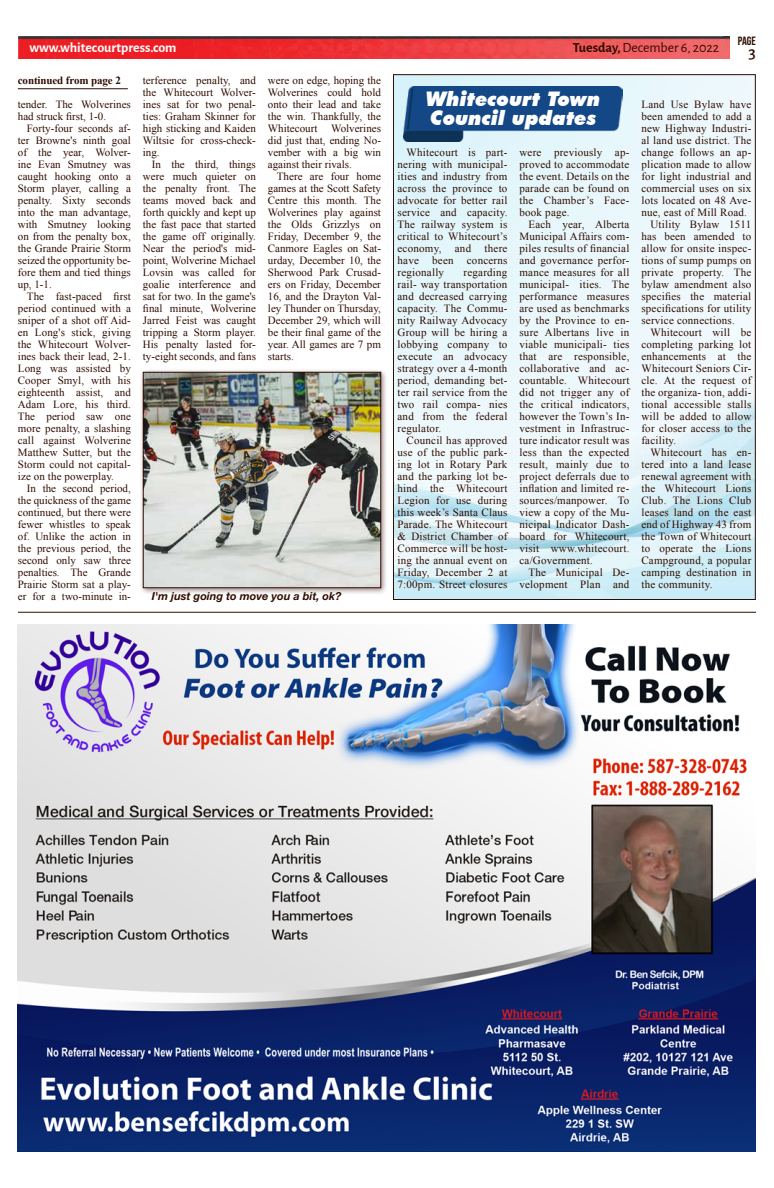
<style>
.page{position:relative;width:774px;height:1188px;background:#fff}
.page>*{position:absolute;margin:0;border:0;box-sizing:border-box;transform-origin:0 0}
.t1{font:italic 900 20.1px/19px "Futura BT";color:#fff}
.t2{font:500 17.5px "Alegreya Sans";color:#2f0d00}
.t3{font:700 14px "Alegreya Sans";color:#fff}
.t4{font:14px "Alegreya Sans";color:#2f0d00}
.t5{font:12px "Bebas Neue";color:#2f0d00}
.t6{font:11px/12px "Times New Roman";letter-spacing:.02em;color:#2f0d00;text-align:justify}
.t7{font:11px/12px "Times New Roman";color:#2f0d00}
.t8{font:italic 700 11px "Helvetica Neue LT Pro";color:#2f0d00}
.t9{font:700 11px "Times New Roman";letter-spacing:-.01em;color:#2f0d00}
.s1{font-weight:700}
</style>
<div class="page">
<img style="left:18px;top:36px;width:712px;height:23px">
<img style="left:395px;top:76px;width:359px;height:522px">
<img style="left:403px;top:86px;width:219px;height:56px">
<img style="left:18px;top:624px;width:738px;height:528px">
<hr style="left:18px;top:612px;width:738px;height:1px;background:#2f0d00">
<div style="left:139px;top:368px;width:249px;height:227px;background:#2f0d00;opacity:.5"></div>
<img style="left:145px;top:374px;width:234px;height:212px">
<div style="left:143px;top:372px;width:238px;height:216px;border:1px solid #2f0d00"></div>
<hr style="left:18px;top:88px;width:110px;height:1px;background:#2f0d00">
<p class="t3" style="left:29px;top:37px;width:149px">www.whitecourtpress.com</p>
<p class="t4" style="left:573px;top:38px;width:148px"><span class="s1">Tuesday,</span> December 6, 2022</p>
<p class="t5" style="left:738px;top:34px;width:20px">PAGE</p>
<h2 class="t2" style="left:748px;top:40px;width:9px">3</h2>
<p class="t9" style="left:18px;top:73px;width:105px">continued from page 2</p>
<p class="t7" style="left:18px;top:98px;width:115px">tender. The Wolverines had struck first, 1-0.</p>
<p class="t6" style="left:18px;top:122px;width:115px;text-indent:9px">Forty-four seconds af&shy;ter Browne's ninth goal of the year, Wolver&shy;ine Evan Smutney was caught hooking onto a Storm player, calling a penalty. Sixty seconds into the man advantage, with Smutney looking on from the penalty box, the Grande Prairie Storm seized the opportunity be&shy;fore them and tied things up, 1-1.</p>
<p class="t6" style="left:18px;top:290px;width:115px;text-indent:9px">The fast-paced first period continued with a sniper of a shot off Aid&shy;en Long's stick, giving the Whitecourt Wolver&shy;ines back their lead, 2-1.<br>Long was assisted by Cooper Smyl, with his eighteenth assist, and Adam Lore, his third.<br>The period saw one more penalty, a slashing call against Wolverine Matthew Sutter, but the Storm could not capital&shy;ize on the powerplay.</p>
<p class="t6" style="left:18px;top:482px;width:115px;text-indent:9px">In the second period, the quickness of the game continued, but there were fewer whistles to speak of. Unlike the action in the previous period, the second only saw three penalties. The Grande Prairie Storm sat a play&shy;er for a two-minute in-</p>
<p class="t6" style="left:143px;top:74px;width:115px">terference penalty, and the Whitecourt Wolver&shy;ines sat for two penal&shy;ties: Graham Skinner for high sticking and Kaiden Wiltsie for cross-check&shy;ing.</p>
<p class="t6" style="left:143px;top:158px;width:115px;text-indent:9px">In the third, things were much quieter on the penalty front. The teams moved back and forth quickly and kept up the fast pace that started the game off originally.<br>Near the period's mid&shy;point, Wolverine Michael Lovsin was called for goalie interference and sat for two. In the game's final minute, Wolverine Jarred Feist was caught tripping a Storm player.<br>His penalty lasted for&shy;ty-eight seconds, and fans</p>
<p class="t6" style="left:268px;top:74px;width:115px">were on edge, hoping the Wolverines could hold onto their lead and take the win. Thankfully, the Whitecourt Wolverines did just that, ending No&shy;vember with a big win against their rivals.</p>
<p class="t6" style="left:268px;top:170px;width:115px;text-indent:9px">There are four home games at the Scott Safety Centre this month. The Wolverines play against the Olds Grizzlys on Friday, December 9, the Canmore Eagles on Sat&shy;urday, December 10, the Sherwood Park Crusad&shy;ers on Friday, December 16, and the Drayton Val&shy;ley Thunder on Thursday, December 29, which will be their final game of the year. All games are 7 pm starts.</p>
<p class="t8" style="left:152px;top:589px;width:191px">I'm just going to move you a bit, ok?</p>
<h1 class="t1" style="left:426px;top:89px;width:176px">Whitecourt Town<br>Council updates</h1>
<p class="t6" style="left:398px;top:146px;width:111px;text-indent:9px">Whitecourt is part&shy;nering with municipal&shy;ities and industry from across the province to advocate for better rail service and capacity.<br>The railway system is critical to Whitecourt’s economy, and there have been concerns regionally</p>
<p class="t6" style="left:398px;top:266px;width:111px;text-indent:66px">regarding rail- way transportation and decreased carrying capacity. The Commu&shy;nity Railway Advocacy Group will be hiring a lobbying company to execute an advocacy strategy over a 4-month period, demanding bet&shy;ter rail service from the two rail compa- nies and from the federal regulator.</p>
<p class="t6" style="left:398px;top:434px;width:111px;text-indent:9px">Council has approved use of the public park&shy;ing lot in Rotary Park and the parking lot be&shy;hind the Whitecourt Legion for use during this week’s Santa Claus Parade. The Whitecourt &amp; District Chamber of Commerce will be host&shy;ing the annual event on Friday, December 2 at 7:00pm. Street closures</p>
<p class="t6" style="left:519px;top:146px;width:111px">were previously ap&shy;proved to accommodate the event. Details on the parade can be found on the Chamber’s Face&shy;book page.</p>
<p class="t6" style="left:519px;top:218px;width:111px;text-indent:9px">Each year, Alberta Municipal Affairs com&shy;piles results of financial and governance perfor&shy;mance measures for all municipal- ities. The performance measures are used as benchmarks by the Province to en&shy;sure Albertans live in viable municipali- ties that are responsible, collaborative and ac&shy;countable. Whitecourt did not trigger any of the critical indicators, however the Town’s In&shy;vestment in Infrastruc&shy;ture indicator result was less than the expected result, mainly due to project deferrals due to inflation and limited re&shy;sources/manpower. To view a copy of the Mu&shy;nicipal Indicator Dash&shy;board for Whitecourt, visit www.whitecourt. ca/Government.</p>
<p class="t6" style="left:519px;top:566px;width:111px;text-align:right">The Municipal De&shy;velopment Plan and</p>
<p class="t6" style="left:641px;top:98px;width:111px">Land Use Bylaw have</p>
<p class="t6" style="left:641px;top:110px;width:111px">been amended to add a</p>
<p class="t6" style="left:641px;top:122px;width:111px">new Highway Industri-</p>
<p class="t6" style="left:641px;top:134px;width:111px">al land use district. The</p>
<p class="t6" style="left:641px;top:146px;width:111px">change follows an ap-</p>
<p class="t6" style="left:641px;top:158px;width:111px">plication made to allow</p>
<p class="t6" style="left:641px;top:170px;width:111px">for light industrial and</p>
<p class="t6" style="left:641px;top:182px;width:111px">commercial uses on six</p>
<p class="t6" style="left:641px;top:194px;width:111px">lots located on 48 Ave-</p>
<p class="t6" style="left:641px;top:206px;width:107px">nue, east of Mill Road.</p>
<p class="t6" style="left:650px;top:218px;width:102px">Utility Bylaw 1511</p>
<p class="t6" style="left:641px;top:230px;width:111px">has been amended to</p>
<p class="t6" style="left:641px;top:242px;width:111px">allow for onsite inspec-</p>
<p class="t6" style="left:641px;top:254px;width:111px">tions of sump pumps on</p>
<p class="t6" style="left:641px;top:266px;width:111px">private property. The</p>
<p class="t6" style="left:641px;top:278px;width:111px">bylaw amendment also</p>
<p class="t6" style="left:641px;top:290px;width:111px">specifies the material</p>
<p class="t6" style="left:641px;top:302px;width:111px">specifications for utility</p>
<p class="t6" style="left:641px;top:314px;width:95px">service connections.</p>
<p class="t6" style="left:650px;top:326px;width:102px">Whitecourt will be</p>
<p class="t6" style="left:641px;top:338px;width:111px">completing parking lot</p>
<p class="t6" style="left:641px;top:350px;width:111px">enhancements at the</p>
<p class="t6" style="left:641px;top:362px;width:111px">Whitecourt Seniors Cir-</p>
<p class="t6" style="left:641px;top:374px;width:111px">cle. At the request of</p>
<p class="t6" style="left:641px;top:386px;width:111px">the organiza- tion, addi-</p>
<p class="t6" style="left:641px;top:398px;width:111px">tional accessible stalls</p>
<p class="t6" style="left:641px;top:410px;width:111px">will be added to allow</p>
<p class="t6" style="left:641px;top:422px;width:111px">for closer access to the</p>
<p class="t6" style="left:641px;top:434px;width:36px">facility.</p>
<p class="t6" style="left:650px;top:446px;width:102px">Whitecourt has en-</p>
<p class="t6" style="left:641px;top:458px;width:111px">tered into a land lease</p>
<p class="t6" style="left:641px;top:470px;width:111px">renewal agreement with</p>
<p class="t6" style="left:641px;top:482px;width:111px">the Whitecourt Lions</p>
<p class="t6" style="left:641px;top:494px;width:111px">Club. The Lions Club</p>
<p class="t6" style="left:641px;top:506px;width:111px">leases land on the east</p>
<p class="t6" style="left:641px;top:518px;width:111px">end of Highway 43 from</p>
<p class="t6" style="left:641px;top:530px;width:111px">the Town of Whitecourt</p>
<p class="t6" style="left:641px;top:542px;width:111px">to operate the Lions</p>
<p class="t6" style="left:641px;top:554px;width:111px">Campground, a popular</p>
<p class="t6" style="left:641px;top:566px;width:111px">camping destination in</p>
<p class="t6" style="left:641px;top:578px;width:73px">the community.</p>
</div>
